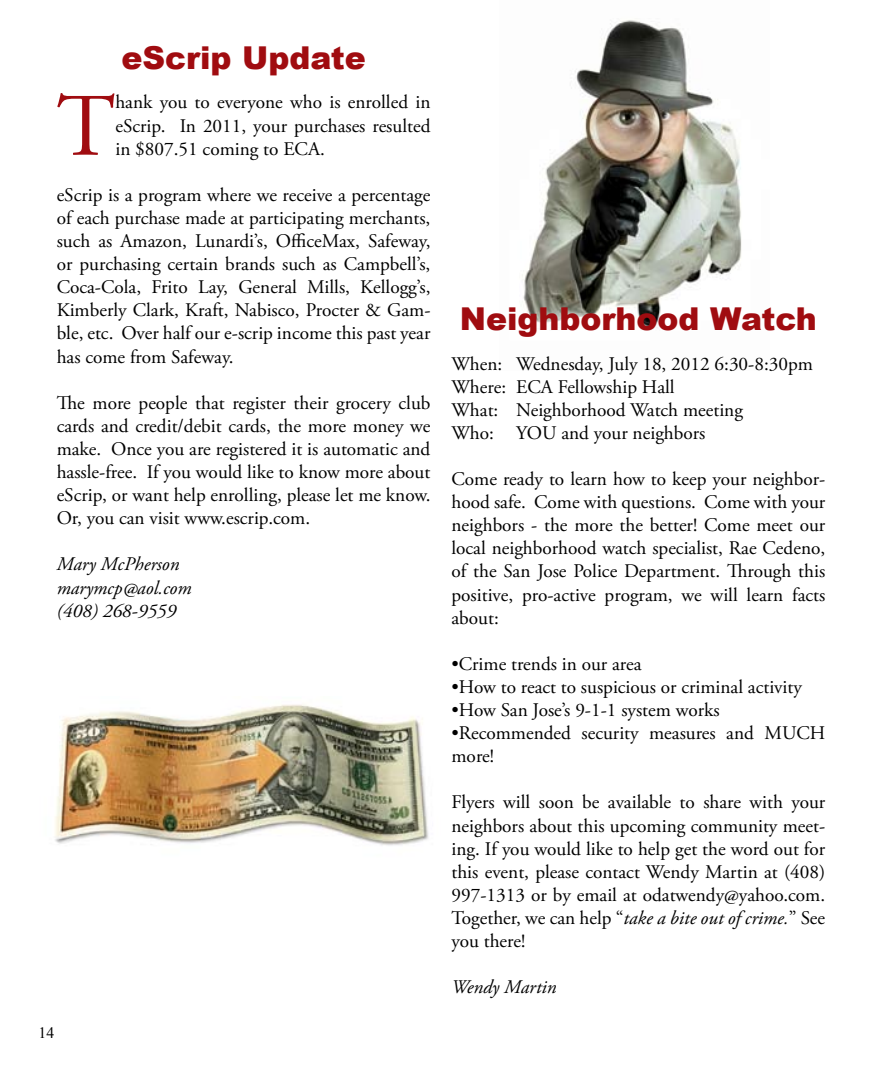
<style>
.page{position:relative;width:882px;height:1071px;background:#fff}
.page>*{position:absolute;margin:0;border:0;box-sizing:border-box;transform-origin:0 0}
.t1{font:88.9px "Adobe Garamond Pro";color:#a00c10}
.t2{font:900 31.5px "Arial";color:#a00c10}
.t3{font:19.25px/23.1px "Adobe Garamond Pro";color:#000;text-align:justify}
.t4{font:italic 19.25px/23.1px "Adobe Garamond Pro";color:#000}
.t5{font:15.75px "Times New Roman";color:#000}
.s1{font-style:italic}
</style>
<div class="page">
<img style="left:522px;top:20px;width:220px;height:308px">
<img style="left:55px;top:704px;width:374px;height:142px">
<h2 class="t2" style="left:121px;top:35px;width:246px">eScrip Update</h2>
<h1 class="t1" style="left:57px;top:73px;width:60px">T</h1>
<p class="t3" style="left:115px;top:91px;width:317px">hank you to everyone who is enrolled in eScrip. In 2011, your purchases resulted in $807.51 coming to ECA.</p>
<p class="t3" style="left:57px;top:184px;width:375px">eScrip is a program where we receive a percentage of each purchase made at participating merchants, such as Amazon, Lunardi’s, OfficeMax, Safeway, or purchasing certain brands such as Campbell’s, Coca-Cola, Frito Lay, General Mills, Kellogg’s, Kimberly Clark, Kraft, Nabisco, Procter &amp; Gam&shy;ble, etc. Over half our e-scrip income this past year has come from Safeway.</p>
<p class="t3" style="left:57px;top:392px;width:375px">The more people that register their grocery club cards and credit/debit cards, the more money we make. Once you are registered it is automatic and hassle-free. If you would like to know more about eScrip, or want help enrolling, please let me know.<br>Or, you can visit www.escrip.com.</p>
<p class="t4" style="left:57px;top:553px;width:136px">Mary McPherson marymcp@aol.com (408) 268-9559</p>
<p class="t5" style="left:38px;top:1022px;width:17px">14</p>
<h2 class="t2" style="left:460px;top:296px;width:359px">Neighborhood Watch</h2>
<p class="t3" style="left:452px;top:353px;width:363px;text-align:left">When: Wednesday, July 18, 2012 6:30-8:30pm Where: ECA Fellowship Hall<br>What: Neighborhood Watch meeting<br>Who: YOU and your neighbors</p>
<p class="t3" style="left:452px;top:468px;width:375px">Come ready to learn how to keep your neighbor&shy;hood safe. Come with questions. Come with your neighbors - the more the better! Come meet our local neighborhood watch specialist, Rae Cedeno, of the San Jose Police Department. Through this positive, pro-active program, we will learn facts about:</p>
<p class="t3" style="left:452px;top:653px;width:191px">•Crime trends in our area</p>
<p class="t3" style="left:452px;top:676px;width:352px">•How to react to suspicious or criminal activity</p>
<p class="t3" style="left:452px;top:699px;width:270px">•How San Jose’s 9-1-1 system works</p>
<p class="t3" style="left:452px;top:722px;width:375px">•Recommended security measures and MUCH more!</p>
<p class="t3" style="left:452px;top:791px;width:375px">Flyers will soon be available to share with your neighbors about this upcoming community meet&shy;ing. If you would like to help get the word out for this event, please contact Wendy Martin at (408)<br>997-1313 or by email at odatwendy@yahoo.com.<br>Together, we can help “<span class="s1">take a bite out of crime.</span>” See you there!</p>
<p class="t4" style="left:452px;top:976px;width:106px">Wendy Martin</p>
</div>
